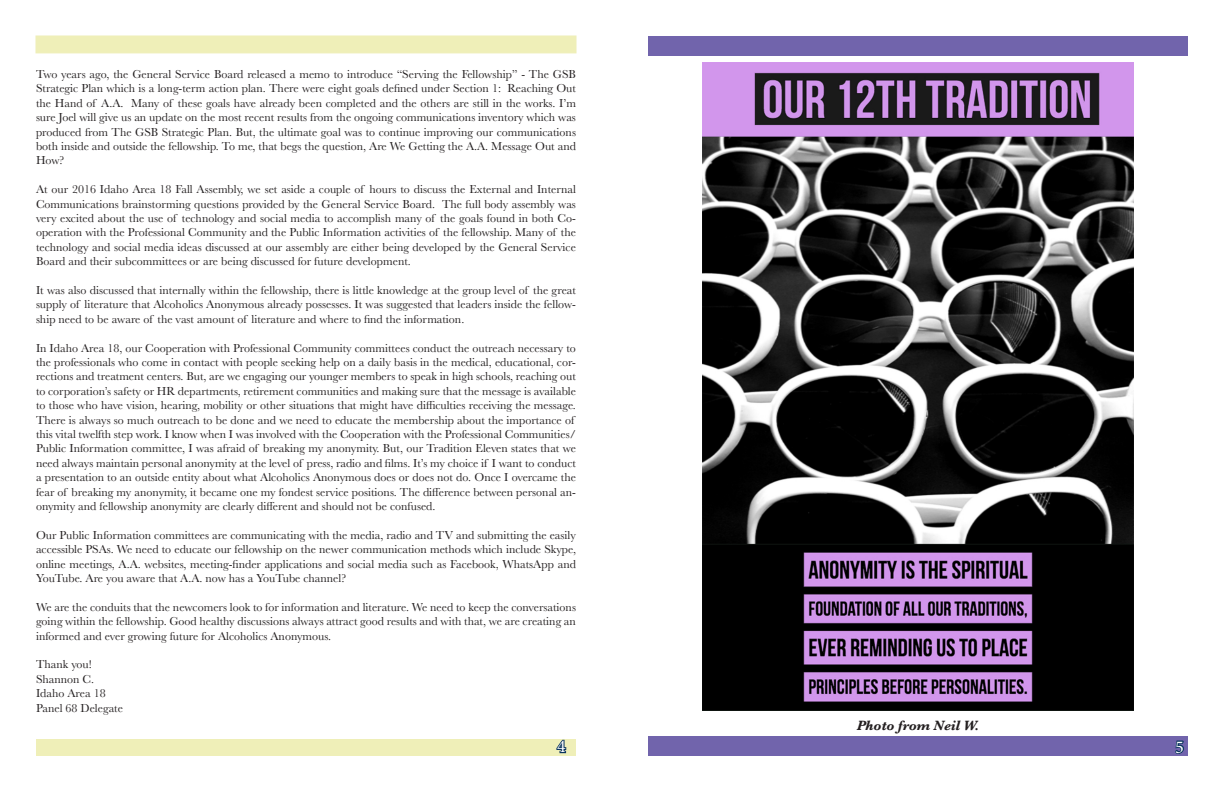
<style>
.page{position:relative;width:1224px;height:792px;background:#fff}
.page>*{position:absolute;margin:0;border:0;box-sizing:border-box;transform-origin:0 0}
.t1{font:18px "Minion Pro";color:#fff}
.t2{font:italic 700 14px "Baskerville";color:#231f20}
.t3{font:12px/14.4px "Baskerville";color:#231f20;text-align:justify}
</style>
<div class="page">
<div style="left:648px;top:737px;width:540px;height:19px;background:#7164ac"></div>
<div style="left:36px;top:36px;width:540px;height:17px;background:#efefb8"></div>
<div style="left:36px;top:739px;width:540px;height:17px;background:#efefb8"></div>
<svg style="left:556px;top:739px;width:11px;height:15px"></svg>
<svg style="left:1175px;top:740px;width:9px;height:14px"></svg>
<div style="left:648px;top:36px;width:540px;height:20px;background:#7164ac"></div>
<img style="left:702px;top:63px;width:432px;height:648px">
<p class="t3" style="left:36px;top:67px;width:542px">Two years ago, the General Service Board released a memo to introduce “Serving the Fellowship” - The GSB Strategic Plan which is a long-term action plan. There were eight goals defined under Section 1: Reaching Out the Hand of A.A. Many of these goals have already been completed and the others are still in the works. I’m sure Joel will give us an update on the most recent results from the ongoing communications inventory which was</p>
<p class="t3" style="left:36px;top:125px;width:542px">produced from The GSB Strategic Plan. But, the ultimate goal was to continue improving our communications both inside and outside the fellowship. To me, that begs the question, Are We Getting the A.A. Message Out and How?</p>
<p class="t3" style="left:36px;top:182px;width:542px">At our 2016 Idaho Area 18 Fall Assembly, we set aside a couple of hours to discuss the External and Internal Communications brainstorming questions provided by the General Service Board. The full body assembly was very excited about the use of technology and social media to accomplish many of the goals found in both Co&shy;operation with the Professional Community and the Public Information activities of the fellowship. Many of the technology and social media ideas discussed at our assembly are either being developed by the General Service Board and their subcommittees or are being discussed for future development.</p>
<p class="t3" style="left:36px;top:283px;width:542px">It was also discussed that internally within the fellowship, there is little knowledge at the group level of the great supply of literature that Alcoholics Anonymous already possesses. It was suggested that leaders inside the fellow&shy;ship need to be aware of the vast amount of literature and where to find the information.</p>
<p class="t3" style="left:36px;top:341px;width:542px;text-align:left">In Idaho Area 18, our Cooperation with Professional Community committees conduct the outreach necessary to the professionals who come in contact with people seeking help on a daily basis in the medical, educational, cor&shy;rections and treatment centers. But, are we engaging our younger members to speak in high schools, reaching out to corporation’s safety or HR departments, retirement communities and making sure that the message is available to those who have vision, hearing, mobility or other situations that might have difficulties receiving the message.<br>There is always so much outreach to be done and we need to educate the membership about the importance of this vital twelfth step work. I know when I was involved with the Cooperation with the Professional Communities/ Public Information committee, I was afraid of breaking my anonymity. But, our Tradition Eleven states that we need always maintain personal anonymity at the level of press, radio and films. It’s my choice if I want to conduct a presentation to an outside entity about what Alcoholics Anonymous does or does not do. Once I overcame the fear of breaking my anonymity, it became one my fondest service positions. The difference between personal an&shy;onymity and fellowship anonymity are clearly different and should not be confused.</p>
<p class="t3" style="left:36px;top:528px;width:542px">Our Public Information committees are communicating with the media, radio and TV and submitting the easily accessible PSAs. We need to educate our fellowship on the newer communication methods which include Skype, online meetings, A.A. websites, meeting-finder applications and social media such as Facebook, WhatsApp and YouTube. Are you aware that A.A. now has a YouTube channel?</p>
<p class="t3" style="left:36px;top:600px;width:542px">We are the conduits that the newcomers look to for information and literature. We need to keep the conversations going within the fellowship. Good healthy discussions always attract good results and with that, we are creating an informed and ever growing future for Alcoholics Anonymous.</p>
<p class="t3" style="left:36px;top:658px;width:57px">Thank you!</p>
<p class="t3" style="left:36px;top:672px;width:60px">Shannon C.</p>
<p class="t3" style="left:36px;top:686px;width:71px">Idaho Area 18</p>
<p class="t3" style="left:36px;top:701px;width:89px">Panel 68 Delegate</p>
<p class="t1" style="left:557px;top:734px;width:10px">4</p>
<p class="t1" style="left:1175px;top:735px;width:10px">5</p>
<p class="t2" style="left:857px;top:716px;width:124px">Photo from Neil W.</p>
</div>
